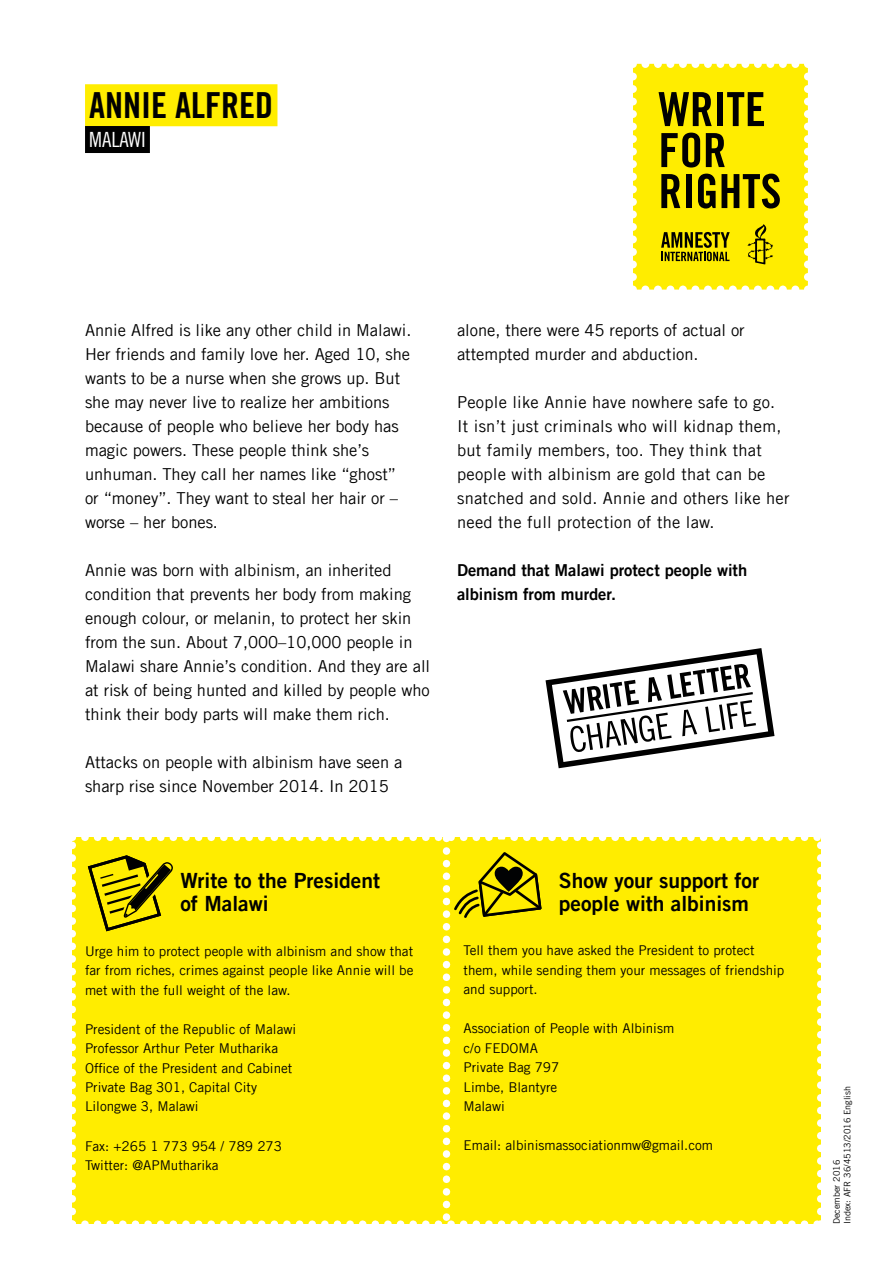
<style>
.page{position:relative;width:893px;height:1263px;background:#fff}
.page>*{position:absolute;margin:0;border:0;box-sizing:border-box;transform-origin:0 0}
.t1{font:36px "Amnesty Trade Gothic Bd Cn 20";color:#000}
.t2{font:21px/22.5px "Amnesty Trade Gothic Bd 2";color:#000}
.t3{font:21px "Amnesty Trade Gothic Cn 18";color:#fff}
.t4{font:16.5px/24px "Amnesty Trade Gothic";letter-spacing:-.005em;color:#000}
.t5{font:16.5px/24px "Amnesty Trade Gothic";letter-spacing:.015em;color:#000}
.t6{font:16.5px/24px "Amnesty Trade Gothic Bd 2";letter-spacing:-.005em;color:#000}
.t7{font:13.5px/19.5px "Amnesty Trade Gothic";color:#000}
.t8{font:9px/10.5px "Amnesty Trade Gothic";color:#000}
</style>
<div class="page">
<svg style="left:633px;top:64px;width:175px;height:226px;background:#d7c80a"></svg>
<svg style="left:545px;top:648px;width:229px;height:120px"></svg>
<div style="left:85px;top:84px;width:192px;height:42px;background:#ffed00"></div>
<div style="left:85px;top:126px;width:65px;height:27px;background:#000"></div>
<div style="left:72px;top:837px;width:749px;height:387px;background:#ffed00"></div>
<h1 class="t1" style="left:89px;top:84px;width:185px">ANNIE ALFRED</h1>
<p class="t3" style="left:89px;top:127px;width:58px">MALAWI</p>
<p class="t4" style="left:85px;top:318px;width:328px">Annie Alfred is like any other child in Malawi.<br>Her friends and family love her. Aged 10, she wants to be a nurse when she grows up. But she may never live to realize her ambitions because of people who believe her body has magic powers. These people think she’s unhuman. They call her names like “ghost” or “money”. They want to steal her hair or – worse – her bones.</p>
<p class="t4" style="left:85px;top:558px;width:347px">Annie was born with albinism, an inherited condition that prevents her body from making enough colour, or melanin, to protect her skin from the sun. About 7,000–10,000 people in Malawi share Annie’s condition. And they are all at risk of being hunted and killed by people who think their body parts will make them rich.</p>
<p class="t4" style="left:85px;top:750px;width:319px">Attacks on people with albinism have seen a sharp rise since November 2014. In 2015</p>
<p class="t4" style="left:457px;top:318px;width:289px">alone, there were 45 reports of actual or attempted murder and abduction.</p>
<p class="t5" style="left:457px;top:390px;width:334px">People like Annie have nowhere safe to go.<br>It isn’t just criminals who will kidnap them, but family members, too. They think that people with albinism are gold that can be snatched and sold. Annie and others like her need the full protection of the law.</p>
<p class="t6" style="left:457px;top:558px;width:292px">Demand that Malawi protect people with albinism from murder.</p>
<p class="t2" style="left:180px;top:869px;width:201px">Write to the President of Malawi</p>
<p class="t2" style="left:559px;top:869px;width:202px">Show your support for people with albinism</p>
<p class="t7" style="left:85px;top:941px;width:330px;text-align:justify">Urge him to protect people with albinism and show that far from riches, crimes against people like Annie will be met with the full weight of the law.</p>
<p class="t7" style="left:85px;top:1019px;width:213px">President of the Republic of Malawi<br>Professor Arthur Peter Mutharika<br>Office of the President and Cabinet<br>Private Bag 301, Capital City<br>Lilongwe 3, Malawi</p>
<p class="t7" style="left:85px;top:1136px;width:199px">Fax: +265 1 773 954 / 789 273<br>Twitter: @APMutharika</p>
<p class="t7" style="left:463px;top:941px;width:322px">Tell them you have asked the President to protect them, while sending them your messages of friendship and support.</p>
<p class="t7" style="left:463px;top:1019px;width:212px">Association of People with Albinism c/o FEDOMA<br>Private Bag 797<br>Limbe, Blantyre<br>Malawi</p>
<p class="t7" style="left:463px;top:1136px;width:251px">Email: albinismassociationmw@gmail.com</p>
<p class="t8" style="left:831px;top:1224px;width:139px;rotate:-90deg">December 2016<br>Index: AFR 36/4513/2016 English</p>
</div>
